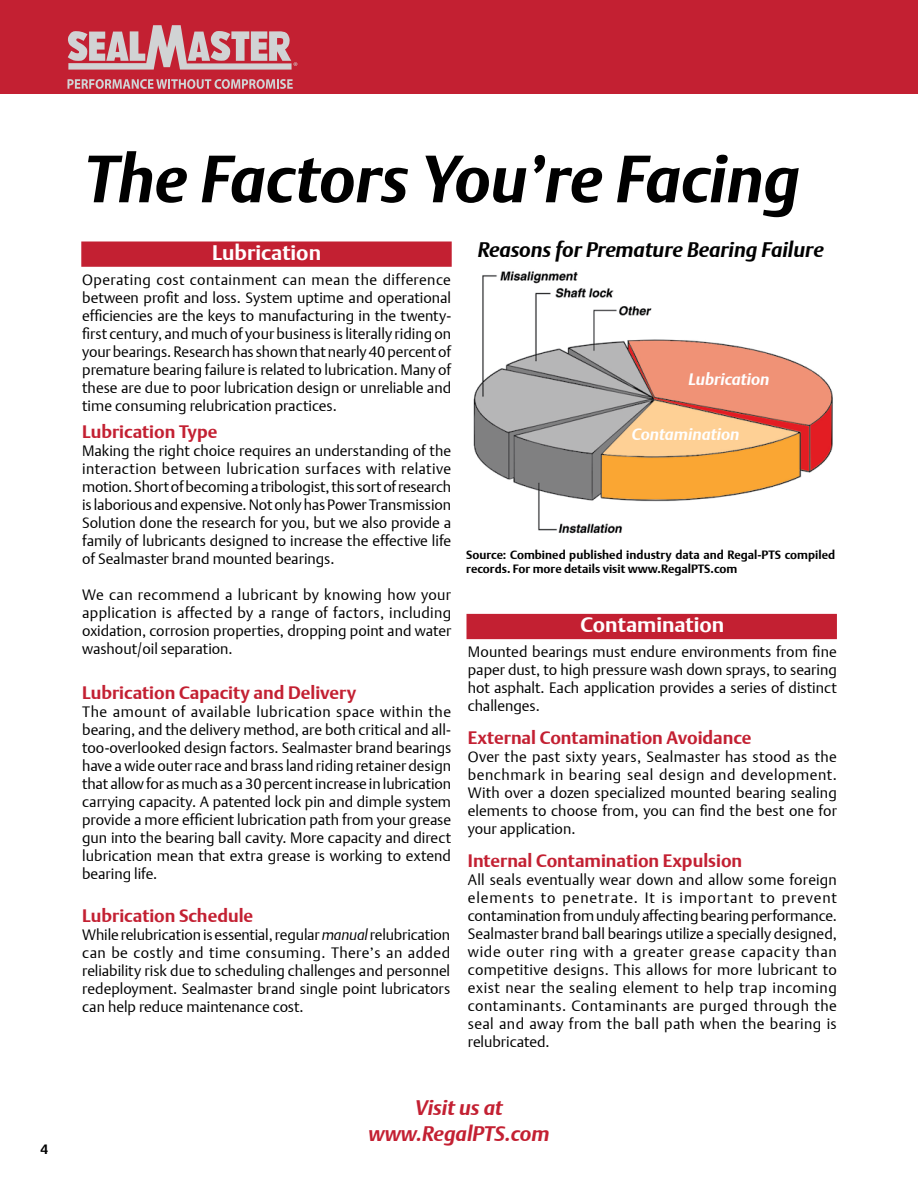
<style>
.page{position:relative;width:918px;height:1188px;background:#fff}
.page>*{position:absolute;margin:0;border:0;box-sizing:border-box;transform-origin:0 0}
.t1{font:italic 700 66px "DTL Argo T";letter-spacing:-.005em;color:#000}
.t2{font:italic 700 21px "DTL Argo T";color:#000}
.t3{font:italic 700 21px/25.2px "DTL Argo T";color:#c32032;text-align:center}
.t4{font:700 21px "DTL Argo T";color:#fff}
.t5{font:700 18px "DTL Argo T";color:#c32032}
.t6{font:italic 700 16.5px "DTL Argo T";color:#fff}
.t7{font:300 15px/18px "DTL Argo T";color:#000;text-align:justify}
.t8{font:700 13.5px "DTL Argo T";color:#000}
.t9{font:700 12px/14.4px "DTL Argo T";color:#000}
.s1{font-style:italic}
</style>
<div class="page">
<div style="left:0;top:0;width:918px;height:94px;background:#c32032"></div>
<svg style="left:68px;top:25px;width:229px;height:45px"></svg>
<svg style="left:68px;top:79px;width:225px;height:10px"></svg>
<div style="left:81px;top:242px;width:371px;height:25px;background:#c32032;border:2px solid #c32032"></div>
<div style="left:466px;top:614px;width:371px;height:25px;background:#c32032"></div>
<img style="left:473px;top:271px;width:360px;height:263px">
<p class="t8" style="left:40px;top:1141px;width:9px">4</p>
<h1 class="t1" style="left:84px;top:140px;width:717px">The Factors You’re Facing</h1>
<h2 class="t4" style="left:212px;top:240px;width:110px">Lubrication</h2>
<p class="t7" style="left:82px;top:270px;width:371px">Operating cost containment can mean the difference between profit and loss. System uptime and operational efficiencies are the keys to manufacturing in the twenty&shy;first century, and much of your business is literally riding on your bearings. Research has shown that nearly 40 percent of premature bearing failure is related to lubrication. Many of these are due to poor lubrication design or unreliable and time consuming relubrication practices.</p>
<p class="t5" style="left:82px;top:421px;width:137px">Lubrication Type</p>
<p class="t7" style="left:82px;top:442px;width:371px">Making the right choice requires an understanding of the interaction between lubrication surfaces with relative motion. Short of becoming a tribologist, this sort of research is laborious and expensive. Not only has Power Transmission Solution done the research for you, but we also provide a family of lubricants designed to increase the effective life of Sealmaster brand mounted bearings.</p>
<p class="t7" style="left:82px;top:586px;width:371px">We can recommend a lubricant by knowing how your application is affected by a range of factors, including oxidation, corrosion properties, dropping point and water washout/oil separation.</p>
<p class="t5" style="left:82px;top:682px;width:276px">Lubrication Capacity and Delivery</p>
<p class="t7" style="left:82px;top:702px;width:371px">The amount of available lubrication space within the bearing, and the delivery method, are both critical and all&shy;too-overlooked design factors. Sealmaster brand bearings have a wide outer race and brass land riding retainer design that allow for as much as a 30 percent increase in lubrication carrying capacity. A patented lock pin and dimple system provide a more efficient lubrication path from your grease gun into the bearing ball cavity. More capacity and direct lubrication mean that extra grease is working to extend bearing life.</p>
<p class="t5" style="left:82px;top:905px;width:173px">Lubrication Schedule</p>
<p class="t7" style="left:82px;top:925px;width:369px">While relubrication is essential, regular <span class="s1">manual</span> relubrication can be costly and time consuming. There’s an added reliability risk due to scheduling challenges and personnel redeployment. Sealmaster brand single point lubricators can help reduce maintenance cost.</p>
<h2 class="t2" style="left:478px;top:237px;width:348px">Reasons for Premature Bearing Failure</h2>
<p class="t6" style="left:688px;top:369px;width:82px">Lubrication</p>
<p class="t6" style="left:632px;top:425px;width:109px">Contamination</p>
<p class="t9" style="left:466px;top:548px;width:370px">Source: Combined published industry data and Regal-PTS compiled records. For more details visit www.RegalPTS.com</p>
<h2 class="t4" style="left:581px;top:612px;width:145px">Contamination</h2>
<p class="t7" style="left:468px;top:642px;width:371px">Mounted bearings must endure environments from fine paper dust, to high pressure wash down sprays, to searing hot asphalt. Each application provides a series of distinct challenges.</p>
<p class="t5" style="left:468px;top:727px;width:285px">External Contamination Avoidance</p>
<p class="t7" style="left:468px;top:747px;width:371px">Over the past sixty years, Sealmaster has stood as the benchmark in bearing seal design and development.<br>With over a dozen specialized mounted bearing sealing elements to choose from, you can find the best one for your application.</p>
<p class="t5" style="left:468px;top:850px;width:276px">Internal Contamination Expulsion</p>
<p class="t7" style="left:468px;top:870px;width:371px">All seals eventually wear down and allow some foreign elements to penetrate. It is important to prevent contamination from unduly affecting bearing performance.<br>Sealmaster brand ball bearings utilize a specially designed, wide outer ring with a greater grease capacity than competitive designs. This allows for more lubricant to exist near the sealing element to help trap incoming contaminants. Contaminants are purged through the seal and away from the ball path when the bearing is relubricated.</p>
<h2 class="t3" style="left:368px;top:1095px;width:183px">Visit us at www.RegalPTS.com</h2>
</div>
